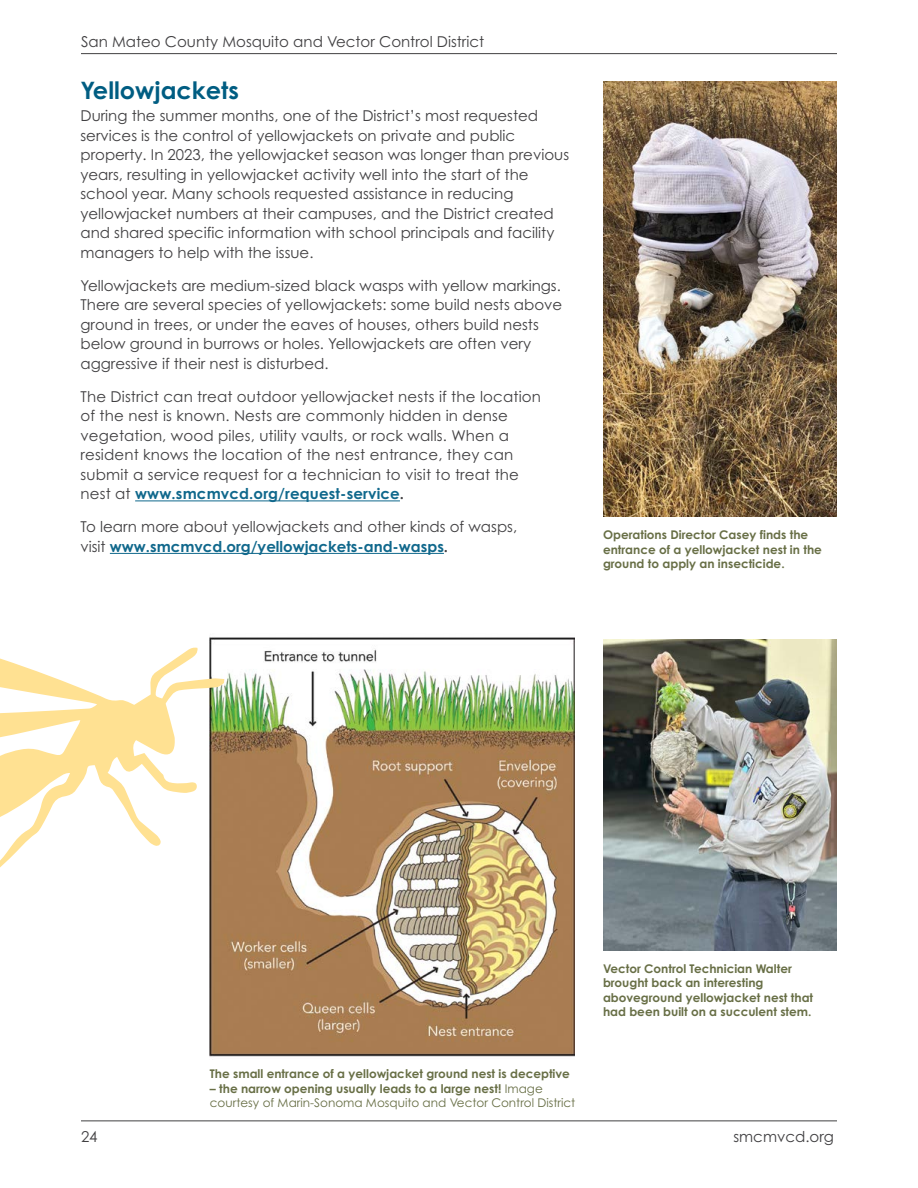
<style>
.page{position:relative;width:918px;height:1188px;background:#fff}
.page>*{position:absolute;margin:0;border:0;box-sizing:border-box;transform-origin:0 0}
.Topic_Header_B{font:700 24px "Century Gothic Pro";color:#005d82}
.t1{font:15px/19.5px "Century Gothic Pro";color:#414042}
.t2{font:700 12px/14.4px "Century Gothic Pro";color:#686f46}
.t3{font:12px/14.4px "Century Gothic Pro";color:#686f46}
.s1{font-weight:700;color:#10688c}
.s2{font-weight:700}
</style>
<div class="page">
<hr style="left:81px;top:53px;width:756px;height:1px;background:#414042">
<hr style="left:81px;top:1120px;width:756px;height:1px;background:#414042">
<hr style="left:135px;top:501px;width:265px;height:1px;background:#10688c">
<hr style="left:110px;top:553px;width:334px;height:1px;background:#10688c">
<img style="left:603px;top:639px;width:234px;height:311px">
<img style="left:603px;top:81px;width:234px;height:435px">
<img style="left:210px;top:637px;width:365px;height:420px">
<svg style="left:0;top:644px;width:224px;height:248px"></svg>
<p class="t1" style="left:81px;top:31px;width:405px">San Mateo County Mosquito and Vector Control District</p>
<p class="Topic_Header_B" style="left:81px;top:75px;width:160px">Yellowjackets</p>
<p class="t1" style="left:81px;top:106px;width:490px">During the summer months, one of the District’s most requested services is the control of yellowjackets on private and public property. In 2023, the yellowjacket season was longer than previous years, resulting in yellowjacket activity well into the start of the school year. Many schools requested assistance in reducing yellowjacket numbers at their campuses, and the District created and shared specific information with school principals and facility managers to help with the issue.</p>
<p class="t1" style="left:81px;top:276px;width:483px">Yellowjackets are medium-sized black wasps with yellow markings.<br>There are several species of yellowjackets: some build nests above ground in trees, or under the eaves of houses, others build nests below ground in burrows or holes. Yellowjackets are often very aggressive if their nest is disturbed.</p>
<p class="t1" style="left:81px;top:387px;width:462px">The District can treat outdoor yellowjacket nests if the location of the nest is known. Nests are commonly hidden in dense vegetation, wood piles, utility vaults, or rock walls. When a resident knows the location of the nest entrance, they can submit a service request for a technician to visit to treat the nest at <span class="s1">www.smcmvcd.org/request-service</span><span class="s2">.</span></p>
<p class="t1" style="left:81px;top:517px;width:438px">To learn more about yellowjackets and other kinds of wasps, visit <span class="s1">www.smcmvcd.org/yellowjackets-and-wasps</span><span class="s2">.</span></p>
<p class="t2" style="left:603px;top:527px;width:220px">Operations Director Casey finds the entrance of a yellowjacket nest in the ground to apply an insecticide.</p>
<p class="t2" style="left:210px;top:1066px;width:362px">The small entrance of a yellowjacket ground nest is deceptive</p>
<p class="t3" style="left:210px;top:1081px;width:367px"><span class="s2">– the narrow opening usually leads to a large nest!</span> Image courtesy of Marin-Sonoma Mosquito and Vector Control District</p>
<p class="t2" style="left:603px;top:961px;width:212px">Vector Control Technician Walter brought back an interesting aboveground yellowjacket nest that had been built on a succulent stem.</p>
<p class="t1" style="left:81px;top:1126px;width:18px">24</p>
<p class="t1" style="left:733px;top:1126px;width:102px">smcmvcd.org</p>
</div>
